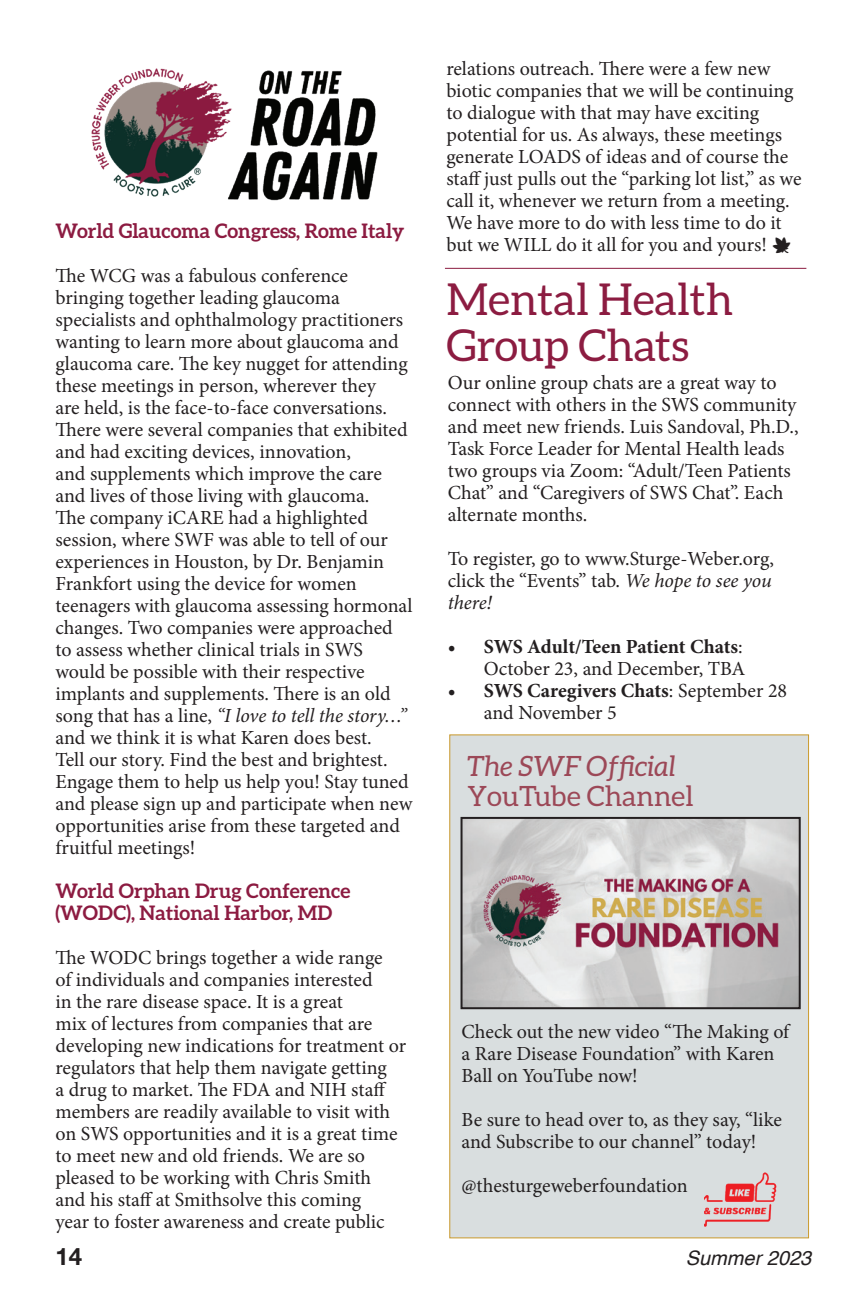
<style>
.page{position:relative;width:864px;height:1296px;background:#fff}
.page>*{position:absolute;margin:0;border:0;box-sizing:border-box;transform-origin:0 0}
.t1{font:44px/46px "Aleo";color:#8c1c41}
.t2{font:italic 28px "Aleo";color:#9c4857}
.t3{font:28px "Aleo";color:#9c4857}
.t4{font:700 24px "Helvetica Neue";color:#231f20}
.t5{font:20px/22px "Minion Pro";letter-spacing:-.005em;color:#231f20}
.t6{font:700 20px/22px "Aleo";color:#8c1b41}
.t7{font:700 20px/22px "Minion Pro";letter-spacing:-.005em;color:#231f20;text-align:right}
.t8{font:italic 20px "Helvetica";color:#231f20}
.s1{font-style:italic}
.s2{font-weight:400}
.s3{font-weight:700}
</style>
<div class="page">
<div style="left:449px;top:734px;width:360px;height:504px;background:#d9dedf;border:1px solid #c9992b"></div>
<img style="left:705px;top:1173px;width:72px;height:54px">
<img style="left:464px;top:820px;width:334px;height:186px">
<div style="left:461px;top:817px;width:340px;height:192px;border:2px solid #231f20"></div>
<img style="left:91px;top:68px;width:287px;height:133px">
<hr style="left:445px;top:268px;width:361px;height:1px;background:#8a1b40">
<p class="t6" style="left:55px;top:219px;width:351px">World Glaucoma Congress, Rome Italy</p>
<p class="t5" style="left:55px;top:265px;width:359px">The WCG was a fabulous conference bringing together leading glaucoma specialists and ophthalmology practitioners wanting to learn more about glaucoma and glaucoma care. The key nugget for attending these meetings in person, wherever they<br>are held, is the face-to-face conversations.<br>There were several companies that exhibited and had exciting devices, innovation,<br>and supplements which improve the care and lives of those living with glaucoma.<br>The company iCARE had a highlighted session, where SWF was able to tell of our experiences in Houston, by Dr. Benjamin Frankfort using the device for women teenagers with glaucoma assessing hormonal changes. Two companies were approached to assess whether clinical trials in SWS would be possible with their respective implants and supplements. There is an old song that has a line, <span class="s1">“I love to tell the story…” </span>and we think it is what Karen does best.<br>Tell our story. Find the best and brightest.<br>Engage them to help us help you! Stay tuned and please sign up and participate when new opportunities arise from these targeted and fruitful meetings!</p>
<p class="t6" style="left:55px;top:879px;width:296px">World Orphan Drug Conference (WODC), National Harbor, MD</p>
<p class="t5" style="left:55px;top:947px;width:352px">The WODC brings together a wide range<br>of individuals and companies interested<br>in the rare disease space. It is a great<br>mix of lectures from companies that are developing new indications for treatment or regulators that help them navigate getting<br>a drug to market. The FDA and NIH staff members are readily available to visit with on SWS opportunities and it is a great time to meet new and old friends. We are so pleased to be working with Chris Smith and his staff at Smithsolve this coming<br>year to foster awareness and create public</p>
<p class="t5" style="left:446px;top:58px;width:357px">relations outreach. There were a few new biotic companies that we will be continuing to dialogue with that may have exciting potential for us. As always, these meetings generate LOADS of ideas and of course the staff just pulls out the “parking lot list,” as we call it, whenever we return from a meeting.<br>We have more to do with less time to do it but we WILL do it all for you and yours!</p>
<h1 class="t1" style="left:446px;top:276px;width:289px">Mental Health<br>Group Chats</h1>
<p class="t5" style="left:448px;top:372px;width:352px">Our online group chats are a great way to connect with others in the SWS community and meet new friends. Luis Sandoval, Ph.D., Task Force Leader for Mental Health leads two groups via Zoom: “Adult/Teen Patients Chat” and “Caregivers of SWS Chat”. Each alternate months.</p>
<p class="t5" style="left:448px;top:548px;width:328px">To register, go to www.Sturge-Weber.org, click the “Events” tab. <span class="s1">We hope to see you there!</span></p>
<p class="t7" style="left:448px;top:636px;width:299px">• SWS Adult/Teen Patient Chats<span class="s2">:<br>October 23, and December, TBA</span></p>
<p class="t5" style="left:484px;top:680px;width:305px;text-indent:-36px"><span class="s3">• SWS Caregivers Chats</span>: September 28 and November 5</p>
<h2 class="t2" style="left:468px;top:750px;width:210px">The SWF Official</h2>
<h2 class="t3" style="left:468px;top:780px;width:227px">YouTube Channel</h2>
<p class="t5" style="left:462px;top:1020px;width:329px">Check out the new video “The Making of a Rare Disease Foundation” with Karen<br>Ball on YouTube now!</p>
<p class="t5" style="left:462px;top:1108px;width:322px">Be sure to head over to, as they say, “like and Subscribe to our channel” today!</p>
<p class="t5" style="left:462px;top:1174px;width:228px">@thesturgeweberfoundation</p>
<p class="t4" style="left:55px;top:1238px;width:28px">14</p>
<p class="t8" style="left:686px;top:1243px;width:127px">Summer 2023</p>
</div>
